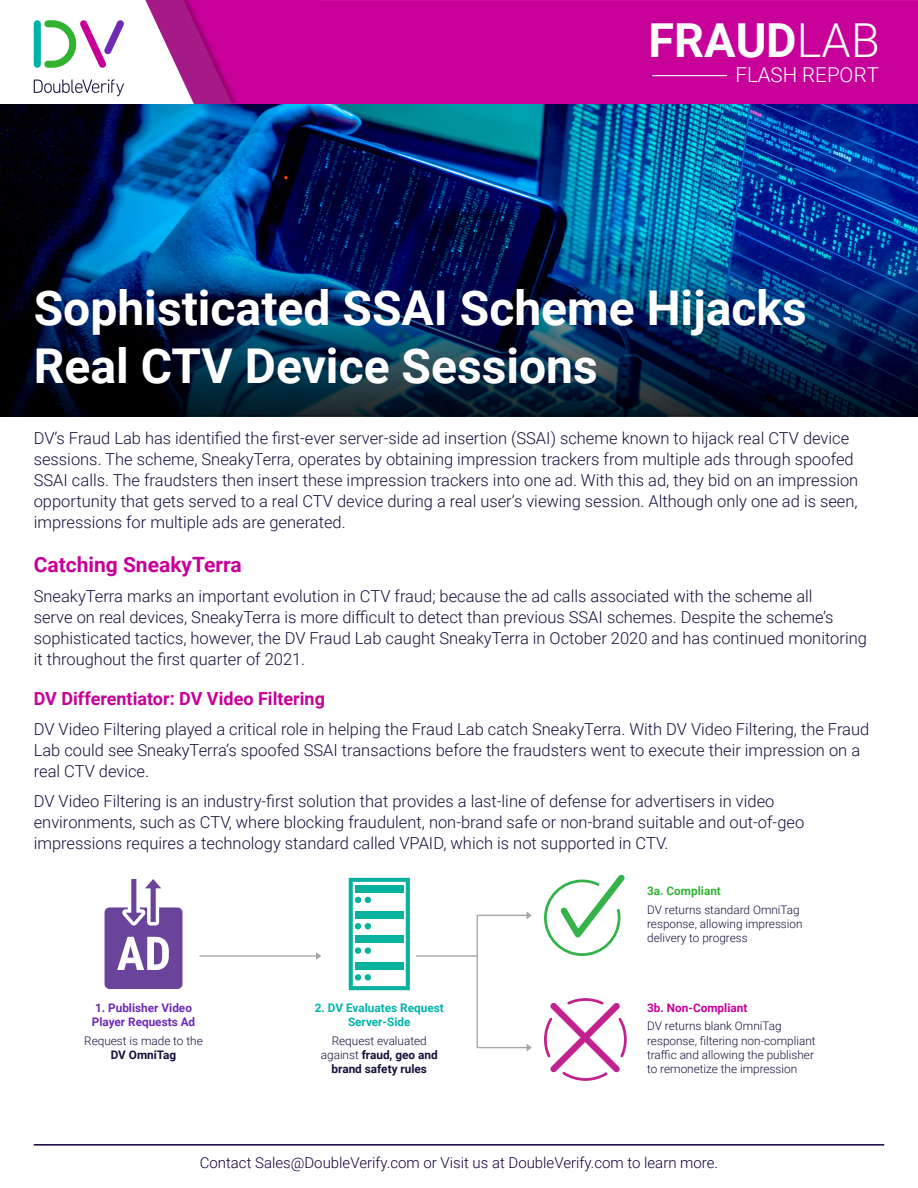
<style>
.page{position:relative;width:918px;height:1188px;background:#fff}
.page>*{position:absolute;margin:0;border:0;box-sizing:border-box;transform-origin:0 0}
.t1{font:700 48px/57.6px "Roboto";color:#fff}
.t2{font:700 46.8px "Roboto";color:#fff}
.t3{font:700 21px "Roboto";color:#c70099}
.t4{font:300 20.55px "Roboto";color:#fff}
.t5{font:700 18px "Roboto";color:#c70099}
.t6{font:300 16.5px/21px "Roboto";color:#14123b}
.t7{font:300 15px "Roboto";color:#14003b}
.t8{font:300 11.85px/14.1px "Roboto";color:#14123b}
.t9{font:700 11.85px/14.1px "Roboto";color:#14123b;text-align:center}
.t10{font:700 11.85px/14.1px "Roboto";color:#6e2bb5}
.t11{font:700 11.85px/14.1px "Roboto";color:#00b3a8;text-align:center}
.t12{font:700 11.85px "Roboto";color:#c70099}
.t13{font:700 11.85px "Roboto";color:#33b333}
.s1{font-weight:300}
</style>
<div class="page">
<div style="left:262px;top:0;width:656px;height:104px;background:#c70099"></div>
<div style="left:262px;top:0;width:56px;height:103px;background:#c70099"></div>
<svg style="left:145px;top:0;width:117px;height:104px"></svg>
<hr style="left:652px;top:75px;width:75px;height:1px;background:#fff">
<svg style="left:34px;top:79px;width:90px;height:17px"></svg>
<div style="left:34px;top:20px;width:7px;height:48px;background:#00b3a8;border-radius:4px"></div>
<svg style="left:44px;top:20px;width:80px;height:48px"></svg>
<hr style="left:34px;top:1144px;width:850px;height:2px;background:#14003b">
<img style="left:0;top:105px;width:918px;height:312px">
<svg style="left:105px;top:879px;width:77px;height:110px"></svg>
<svg style="left:544px;top:998px;width:83px;height:83px"></svg>
<svg style="left:544px;top:874px;width:81px;height:82px"></svg>
<hr style="left:200px;top:955px;width:119px;height:2px;background:#a6a6a6">
<svg style="left:316px;top:952px;width:5px;height:8px"></svg>
<svg style="left:349px;top:878px;width:183px;height:173px"></svg>
<h2 class="t2" style="left:649px;top:7px;width:233px">FRAUD<span class="s1">LAB</span></h2>
<p class="t4" style="left:735px;top:61px;width:145px">FLASH REPORT</p>
<h1 class="t1" style="left:34px;top:278px;width:775px">Sophisticated SSAI Scheme Hijacks<br>Real CTV Device Sessions</h1>
<p class="t6" style="left:34px;top:427px;width:826px">DV’s Fraud Lab has identified the first-ever server-side ad insertion (SSAI) scheme known to hijack real CTV device sessions. The scheme, SneakyTerra, operates by obtaining impression trackers from multiple ads through spoofed SSAI calls. The fraudsters then insert these impression trackers into one ad. With this ad, they bid on an impression opportunity that gets served to a real CTV device during a real user’s viewing session. Although only one ad is seen, impressions for multiple ads are generated.</p>
<p class="t3" style="left:34px;top:550px;width:210px">Catching SneakyTerra</p>
<p class="t6" style="left:34px;top:585px;width:835px">SneakyTerra marks an important evolution in CTV fraud; because the ad calls associated with the scheme all<br>serve on real devices, SneakyTerra is more difficult to detect than previous SSAI schemes. Despite the scheme’s sophisticated tactics, however, the DV Fraud Lab caught SneakyTerra in October 2020 and has continued monitoring it throughout the first quarter of 2021.</p>
<p class="t5" style="left:34px;top:686px;width:293px">DV Differentiator: DV Video Filtering</p>
<p class="t6" style="left:34px;top:718px;width:837px">DV Video Filtering played a critical role in helping the Fraud Lab catch SneakyTerra. With DV Video Filtering, the Fraud<br>Lab could see SneakyTerra’s spoofed SSAI transactions before the fraudsters went to execute their impression on a real CTV device.</p>
<p class="t6" style="left:34px;top:790px;width:772px">DV Video Filtering is an industry-first solution that provides a last-line of defense for advertisers in video environments, such as CTV, where blocking fraudulent, non-brand safe or non-brand suitable and out-of-geo impressions requires a technology standard called VPAID, which is not supported in CTV.</p>
<p class="t10" style="left:92px;top:1001px;width:105px">1. Publisher Video<br>Player Requests Ad</p>
<p class="t8" style="left:84px;top:1033px;width:120px">Request is made to the</p>
<p class="t9" style="left:111px;top:1047px;width:67px">DV OmniTag</p>
<p class="t11" style="left:315px;top:1001px;width:130px">2. DV Evaluates Request<br>Server-Side</p>
<p class="t9" style="left:321px;top:1033px;width:118px"><span class="s1">Request evaluated against</span> fraud, geo and brand safety rules</p>
<p class="t13" style="left:647px;top:883px;width:75px">3a. Compliant</p>
<p class="t8" style="left:647px;top:902px;width:157px">DV returns standard OmniTag response, allowing impression delivery to progress</p>
<p class="t12" style="left:647px;top:1000px;width:102px">3b. Non-Compliant</p>
<p class="t8" style="left:647px;top:1019px;width:170px">DV returns blank OmniTag response, filtering non-compliant traffic and allowing the publisher to remonetize the impression</p>
<p class="t7" style="left:200px;top:1152px;width:520px">Contact Sales@DoubleVerify.com or Visit us at DoubleVerify.com to learn more.</p>
</div>
